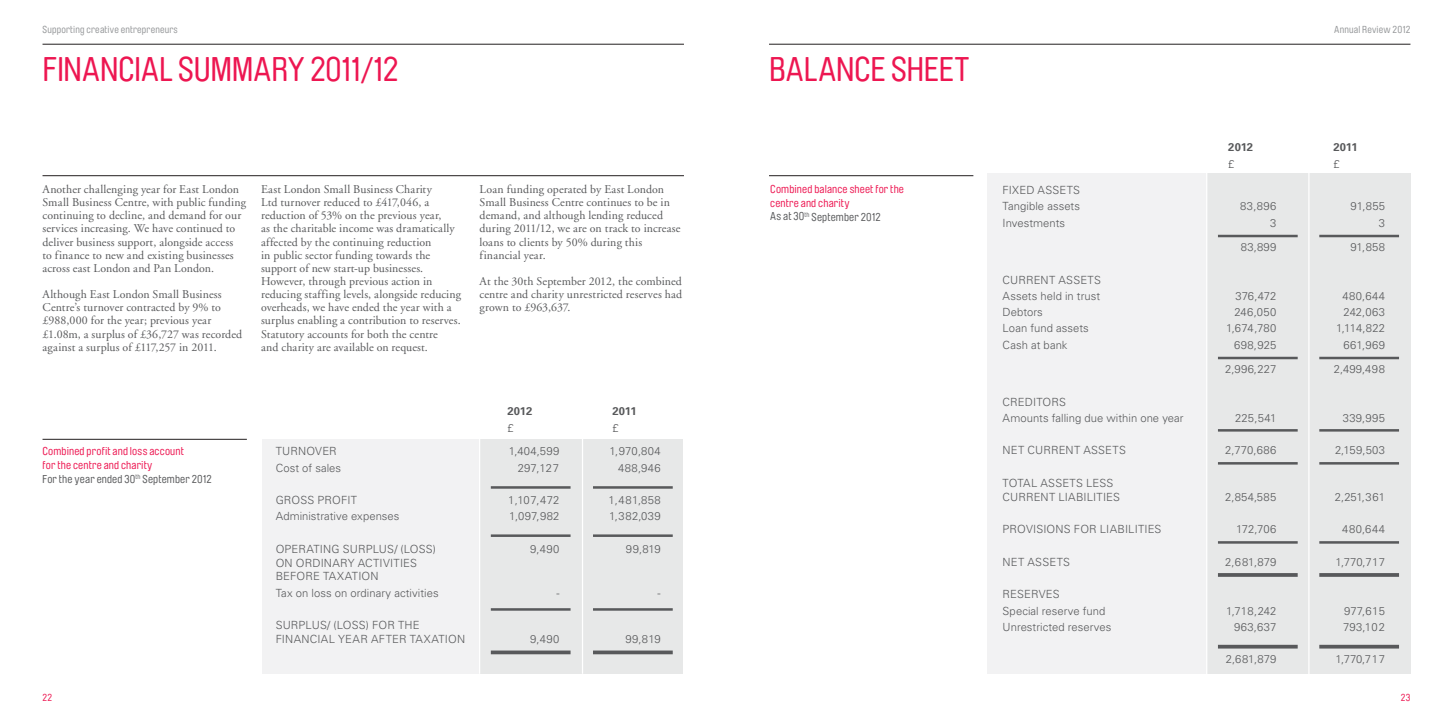
<style>
.page{position:relative;width:1453px;height:727px;background:#fff}
.page>*{position:absolute;margin:0;border:0;box-sizing:border-box;transform-origin:0 0}
.t1{font:33.75px "Brauer Neue Std";letter-spacing:-.035em;color:#ed1651}
.t2{font:11.88px/13.1px "Adobe Garamond";letter-spacing:.01em;color:#58595b}
.t3{font:300 11.25px/16.2px "Univers";letter-spacing:.01em;color:#58595b}
.t4{font:11.25px/13.8px "Brauer Neue Std";letter-spacing:.015em;color:#ed1651}
.t5{font:700 11.25px "Univers";letter-spacing:-.01em;color:#58595b}
.t6{font:10px "Brauer Neue Std";letter-spacing:.02em;color:#949698}
.t7{font:10px "Brauer Neue Std";color:#ed1651}
.s1{color:#58595b}
</style>
<div class="page">
<hr style="left:43px;top:44px;width:641px;height:1px;background:#231f20">
<hr style="left:769px;top:44px;width:641px;height:1px;background:#231f20">
<hr style="left:769px;top:175px;width:204px;height:1px;background:#231f20">
<div style="left:480px;top:438px;width:203px;height:235px;background:#e7e8e8"></div>
<div style="left:1207px;top:173px;width:203px;height:500px;background:#e7e8e8"></div>
<div style="left:262px;top:438px;width:218px;height:235px;background:#f2f2f3"></div>
<div style="left:987px;top:173px;width:220px;height:500px;background:#f2f2f3"></div>
<hr style="left:479px;top:372px;width:1px;height:301px;background:#fff">
<hr style="left:1206px;top:139px;width:1px;height:543px;background:#fff">
<hr style="left:582px;top:372px;width:1px;height:301px;background:#fff">
<hr style="left:1308px;top:139px;width:1px;height:543px;background:#fff">
<hr style="left:491px;top:486px;width:79px;height:2px;background:#58595b">
<hr style="left:593px;top:486px;width:80px;height:2px;background:#58595b">
<hr style="left:491px;top:534px;width:79px;height:2px;background:#58595b">
<hr style="left:1218px;top:235px;width:79px;height:2px;background:#58595b">
<hr style="left:1319px;top:235px;width:80px;height:2px;background:#58595b">
<hr style="left:1218px;top:356px;width:79px;height:3px;background:#58595b">
<hr style="left:1319px;top:356px;width:80px;height:3px;background:#58595b">
<hr style="left:1218px;top:429px;width:79px;height:2px;background:#58595b">
<hr style="left:1319px;top:429px;width:80px;height:2px;background:#58595b">
<hr style="left:1218px;top:462px;width:79px;height:2px;background:#58595b">
<hr style="left:1319px;top:462px;width:80px;height:2px;background:#58595b">
<hr style="left:1218px;top:541px;width:79px;height:2px;background:#58595b">
<hr style="left:1319px;top:541px;width:80px;height:2px;background:#58595b">
<hr style="left:1218px;top:573px;width:79px;height:3px;background:#58595b">
<hr style="left:1319px;top:573px;width:80px;height:3px;background:#58595b">
<svg style="left:1218px;top:644px;width:79px;height:4px"></svg>
<svg style="left:1319px;top:644px;width:80px;height:4px"></svg>
<hr style="left:593px;top:534px;width:80px;height:2px;background:#58595b">
<hr style="left:491px;top:608px;width:79px;height:2px;background:#58595b">
<hr style="left:593px;top:608px;width:80px;height:2px;background:#58595b">
<svg style="left:491px;top:650px;width:79px;height:4px"></svg>
<svg style="left:593px;top:650px;width:80px;height:4px"></svg>
<hr style="left:43px;top:175px;width:641px;height:1px;background:#231f20">
<hr style="left:43px;top:439px;width:204px;height:1px;background:#231f20">
<p class="t6" style="left:43px;top:24px;width:137px">Supporting creative entrepreneurs</p>
<h1 class="t1" style="left:43px;top:50px;width:30px">financial</h1>
<h1 class="t1" style="left:178px;top:50px;width:19px">summar</h1>
<h1 class="t1" style="left:287px;top:50px;width:112px">y 2011/12</h1>
<h1 class="t1" style="left:769px;top:50px;width:18px">balance</h1>
<h1 class="t1" style="left:891px;top:50px;width:17px">sheet</h1>
<p class="t2" style="left:43px;top:183px;width:205px">Another challenging year for East London Small Business Centre, with public funding continuing to decline, and demand for our services increasing. We have continued to deliver business support, alongside access<br>to finance to new and existing businesses across east London and Pan London.</p>
<p class="t2" style="left:43px;top:288px;width:201px">Although East London Small Business Centre’s turnover contracted by 9% to £988,000 for the year; previous year £1.08m, a surplus of £36,727 was recorded against a surplus of £117,257 in 2011.</p>
<p class="t2" style="left:261px;top:183px;width:202px">East London Small Business Charity<br>Ltd turnover reduced to £417,046, a reduction of 53% on the previous year,<br>as the charitable income was dramatically affected by the continuing reduction<br>in public sector funding towards the support of new start-up businesses.<br>However, through previous action in reducing staffing levels, alongside reducing overheads, we have ended the year with a surplus enabling a contribution to reserves.<br>Statutory accounts for both the centre<br>and charity are available on request.</p>
<p class="t2" style="left:480px;top:183px;width:202px">Loan funding operated by East London Small Business Centre continues to be in demand, and although lending reduced during 2011/12, we are on track to increase loans to clients by 50% during this financial year.</p>
<p class="t2" style="left:480px;top:275px;width:204px;text-align:justify">At the 30th September 2012, the combined centre and charity unrestricted reserves had grown to £963,637.</p>
<p class="t4" style="left:43px;top:444px;width:171px">Combined profit and loss account<br>for the centre and charity<br><span class="s1">For the year ended 30</span><sup>th</sup> <span class="s1">September 2012</span></p>
<p class="t7" style="left:43px;top:692px;width:11px">22</p>
<p class="t5" style="left:507px;top:404px;width:26px">2012</p>
<p class="t5" style="left:612px;top:404px;width:26px">2011</p>
<p class="t3" style="left:507px;top:419px;width:8px">£</p>
<p class="t3" style="left:612px;top:419px;width:8px">£</p>
<p class="t3" style="left:276px;top:442px;width:63px">TURNOVER</p>
<p class="t3" style="left:509px;top:442px;width:52px">1,404,599</p>
<p class="t3" style="left:609px;top:442px;width:53px">1,970,804</p>
<p class="t3" style="left:276px;top:459px;width:67px">Cost of sales</p>
<p class="t3" style="left:518px;top:459px;width:43px">297,127</p>
<p class="t3" style="left:618px;top:459px;width:44px">488,946</p>
<p class="t3" style="left:276px;top:491px;width:83px">GROSS PROFIT</p>
<p class="t3" style="left:508px;top:491px;width:53px">1,107,472</p>
<p class="t3" style="left:608px;top:491px;width:54px">1,481,858</p>
<p class="t3" style="left:276px;top:507px;width:125px">Administrative expenses</p>
<p class="t3" style="left:509px;top:507px;width:52px">1,097,982</p>
<p class="t3" style="left:609px;top:507px;width:53px">1,382,039</p>
<p class="t3" style="left:276px;top:540px;width:162px">OPERATING SURPLUS/ (LOSS)</p>
<p class="t3" style="left:530px;top:540px;width:31px">9,490</p>
<p class="t3" style="left:626px;top:540px;width:36px">99,819</p>
<p class="t3" style="left:276px;top:555px;width:143px;line-height:13.8px">ON ORDINARY ACTIVITIES<br>BEFORE TAXATION</p>
<p class="t3" style="left:276px;top:584px;width:164px">Tax on loss on ordinary activities</p>
<p class="t3" style="left:556px;top:584px;width:5px">-</p>
<p class="t3" style="left:658px;top:584px;width:5px">-</p>
<p class="t3" style="left:276px;top:617px;width:191px;line-height:13.8px">SURPLUS/ (LOSS) FOR THE<br>FINANCIAL YEAR AFTER TAXATION</p>
<p class="t3" style="left:530px;top:630px;width:31px">9,490</p>
<p class="t3" style="left:625px;top:630px;width:37px">99,819</p>
<p class="t4" style="left:770px;top:182px;width:135px">Combined balance sheet for the centre and charity<br><span class="s1">As at 30</span><sup>th</sup> <span class="s1">September 2012</span></p>
<p class="t6" style="left:1334px;top:24px;width:78px">Annual Review 2012</p>
<p class="t3" style="left:1002px;top:182px;width:79px">FIXED ASSETS<br>Tangible assets</p>
<p class="t5" style="left:1228px;top:140px;width:26px">2012</p>
<p class="t5" style="left:1333px;top:140px;width:26px">2011</p>
<p class="t3" style="left:1228px;top:155px;width:8px">£</p>
<p class="t3" style="left:1333px;top:155px;width:8px">£</p>
<p class="t3" style="left:1240px;top:198px;width:38px">83,896</p>
<p class="t3" style="left:1350px;top:198px;width:36px">91,855</p>
<p class="t3" style="left:1002px;top:214px;width:64px">Investments</p>
<p class="t3" style="left:1270px;top:214px;width:8px">3</p>
<p class="t3" style="left:1379px;top:214px;width:8px">3</p>
<p class="t3" style="left:1241px;top:238px;width:37px">83,899</p>
<p class="t3" style="left:1350px;top:238px;width:36px">91,858</p>
<p class="t3" style="left:1002px;top:271px;width:100px">CURRENT ASSETS<br>Assets held in trust</p>
<p class="t3" style="left:1235px;top:287px;width:43px">376,472</p>
<p class="t3" style="left:1342px;top:287px;width:44px">480,644</p>
<p class="t3" style="left:1002px;top:303px;width:42px">Debtors</p>
<p class="t3" style="left:1234px;top:303px;width:44px">246,050</p>
<p class="t3" style="left:1343px;top:303px;width:43px">242,063</p>
<p class="t3" style="left:1002px;top:320px;width:88px">Loan fund assets</p>
<p class="t3" style="left:1226px;top:320px;width:52px">1,674,780</p>
<p class="t3" style="left:1336px;top:320px;width:51px">1,114,822</p>
<p class="t3" style="left:1002px;top:336px;width:66px">Cash at bank</p>
<p class="t3" style="left:1234px;top:336px;width:44px">698,925</p>
<p class="t3" style="left:1343px;top:336px;width:43px">661,969</p>
<p class="t3" style="left:1225px;top:360px;width:53px">2,996,227</p>
<p class="t3" style="left:1334px;top:360px;width:53px">2,499,498</p>
<p class="t3" style="left:1002px;top:393px;width:183px">CREDITORS<br>Amounts falling due within one year</p>
<p class="t3" style="left:1235px;top:409px;width:43px">225,541</p>
<p class="t3" style="left:1342px;top:409px;width:44px">339,995</p>
<p class="t3" style="left:1002px;top:442px;width:125px">NET CURRENT ASSETS</p>
<p class="t3" style="left:1225px;top:442px;width:53px">2,770,686</p>
<p class="t3" style="left:1335px;top:442px;width:52px">2,159,503</p>
<p class="t3" style="left:1002px;top:475px;width:119px;line-height:13.8px">TOTAL ASSETS LESS<br>CURRENT LIABILITIES</p>
<p class="t3" style="left:1225px;top:488px;width:53px">2,854,585</p>
<p class="t3" style="left:1335px;top:488px;width:52px">2,251,361</p>
<p class="t3" style="left:1002px;top:520px;width:160px">PROVISIONS FOR LIABILITIES</p>
<p class="t3" style="left:1236px;top:520px;width:42px">172,706</p>
<p class="t3" style="left:1342px;top:520px;width:44px">480,644</p>
<p class="t3" style="left:1002px;top:553px;width:69px">NET ASSETS</p>
<p class="t3" style="left:1225px;top:553px;width:53px">2,681,879</p>
<p class="t3" style="left:1335px;top:553px;width:51px">1,770,717</p>
<p class="t3" style="left:1002px;top:585px;width:104px">RESERVES<br>Special reserve fund</p>
<p class="t3" style="left:1226px;top:602px;width:52px">1,718,242</p>
<p class="t3" style="left:1344px;top:602px;width:43px">977,615</p>
<p class="t3" style="left:1002px;top:618px;width:110px">Unrestricted reserves</p>
<p class="t3" style="left:1234px;top:618px;width:44px">963,637</p>
<p class="t3" style="left:1343px;top:618px;width:43px">793,102</p>
<p class="t3" style="left:1226px;top:650px;width:52px">2,681,879</p>
<p class="t3" style="left:1335px;top:650px;width:51px">1,770,717</p>
<p class="t7" style="left:1401px;top:692px;width:11px">23</p>
</div>
